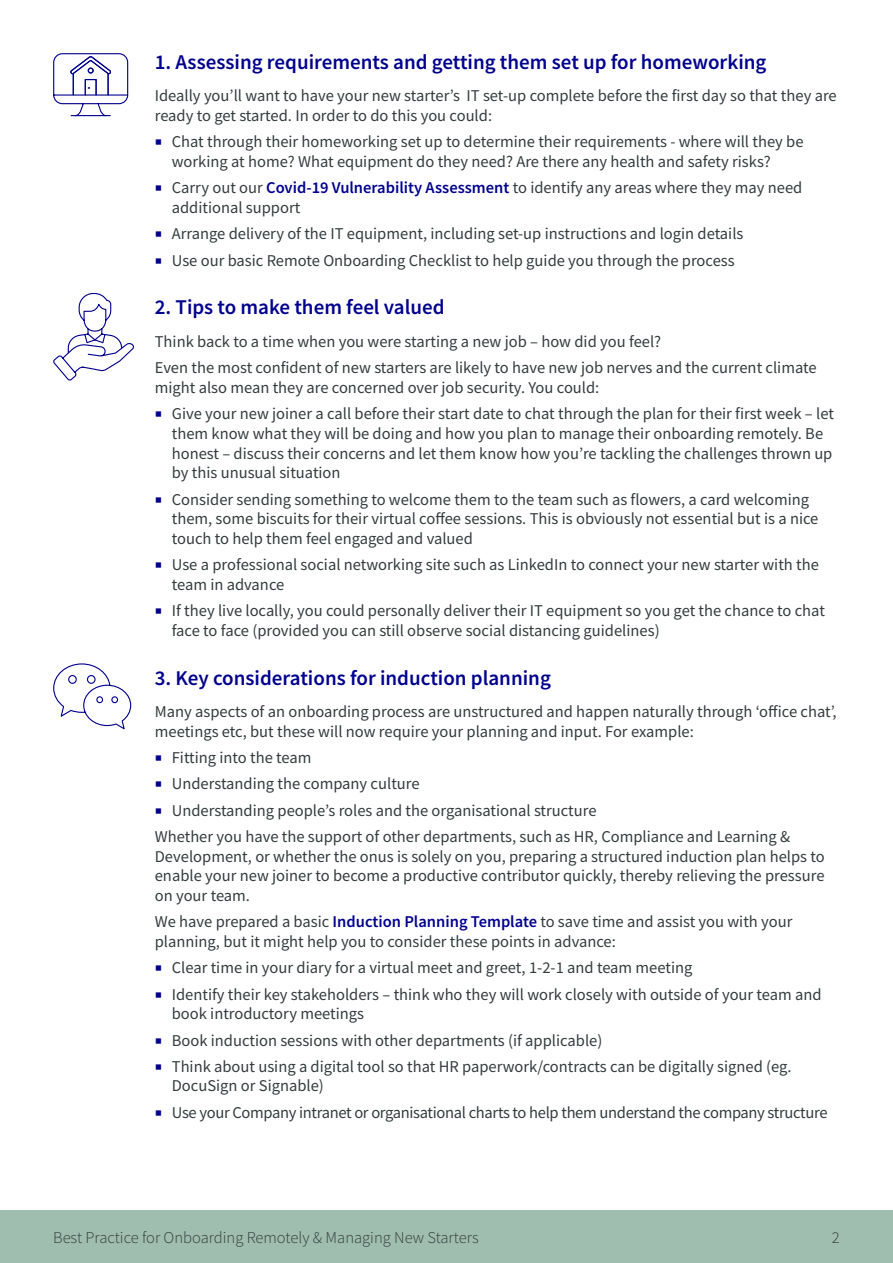
<style>
.page{position:relative;width:893px;height:1263px;background:#fff}
.page>*{position:absolute;margin:0;border:0;box-sizing:border-box;transform-origin:0 0}
.t1{font:600 21px "Source Sans Pro";color:#00008f}
.t2{font:16.5px/19.8px "Source Sans Pro";color:#343c3d}
.t3{font:16.5px "Source Sans Pro";letter-spacing:-.02em;color:#343c3d}
.t4{font:300 16.5px "Source Sans Pro";color:#343c3d}
.s1{color:#00008f}
.s2{font-weight:600;color:#00008f}
</style>
<div class="page">
<div style="left:0;top:1210px;width:893px;height:53px;background:#9fbeaf"></div>
<svg style="left:53px;top:53px;width:76px;height:64px"></svg>
<svg style="left:53px;top:292px;width:81px;height:89px"></svg>
<svg style="left:53px;top:663px;width:79px;height:67px"></svg>
<p class="t1" style="left:155px;top:48px;width:613px">1. Assessing requirements and getting them set up for homeworking</p>
<p class="t2" style="left:155px;top:86px;width:683px">Ideally you’ll want to have your new starter’s IT set-up complete before the first day so that they are ready to get started. In order to do this you could:</p>
<p class="t2" style="left:172px;top:132px;width:633px;text-indent:-17px"><span class="s1">○</span> Chat through their homeworking set up to determine their requirements - where will they be working at home? What equipment do they need? Are there any health and safety risks?</p>
<p class="t2" style="left:172px;top:178px;width:632px;text-indent:-17px"><span class="s1">○</span> Carry out our <span class="s2">Covid-19 Vulnerability Assessment</span> to identify any areas where they may need additional support</p>
<p class="t2" style="left:155px;top:224px;width:590px"><span class="s1">○</span> Arrange delivery of the IT equipment, including set-up instructions and login details</p>
<p class="t2" style="left:155px;top:250px;width:581px"><span class="s1">○</span> Use our basic Remote Onboarding Checklist to help guide you through the process</p>
<p class="t1" style="left:155px;top:293px;width:291px">2. Tips to make them feel valued</p>
<p class="t2" style="left:155px;top:328px;width:663px;line-height:26.2px">Think back to a time when you were starting a new job – how did you feel?<br>Even the most confident of new starters are likely to have new job nerves and the current climate</p>
<p class="t2" style="left:155px;top:377px;width:446px">might also mean they are concerned over job security. You could:</p>
<p class="t2" style="left:172px;top:403px;width:664px;text-indent:-17px"><span class="s1">○</span> Give your new joiner a call before their start date to chat through the plan for their first week – let them know what they will be doing and how you plan to manage their onboarding remotely. Be honest – discuss their concerns and let them know how you’re tackling the challenges thrown up by this unusual situation</p>
<p class="t2" style="left:172px;top:489px;width:648px;text-indent:-17px"><span class="s1">○</span> Consider sending something to welcome them to the team such as flowers, a card welcoming them, some biscuits for their virtual coffee sessions. This is obviously not essential but is a nice touch to help them feel engaged and valued</p>
<p class="t2" style="left:172px;top:555px;width:649px;text-indent:-17px"><span class="s1">○</span> Use a professional social networking site such as LinkedIn to connect your new starter with the team in advance</p>
<p class="t2" style="left:172px;top:601px;width:655px;text-indent:-17px"><span class="s1">○</span> If they live locally, you could personally deliver their IT equipment so you get the chance to chat face to face (provided you can still observe social distancing guidelines)</p>
<p class="t1" style="left:155px;top:664px;width:398px">3. Key considerations for induction planning</p>
<p class="t2" style="left:155px;top:702px;width:683px">Many aspects of an onboarding process are unstructured and happen naturally through ‘office chat’, meetings etc, but these will now require your planning and input. For example:</p>
<p class="t2" style="left:155px;top:748px;width:158px"><span class="s1">○</span> Fitting into the team</p>
<p class="t2" style="left:155px;top:774px;width:266px"><span class="s1">○</span> Understanding the company culture</p>
<p class="t2" style="left:155px;top:797px;width:637px;line-height:26.2px"><span class="s1">○</span> Understanding people’s roles and the organisational structure<br>Whether you have the support of other departments, such as HR, Compliance and Learning &amp;</p>
<p class="t2" style="left:155px;top:846px;width:671px;text-align:justify">Development, or whether the onus is solely on you, preparing a structured induction plan helps to enable your new joiner to become a productive contributor quickly, thereby relieving the pressure on your team.</p>
<p class="t2" style="left:155px;top:912px;width:639px">We have prepared a basic <span class="s2">Induction Planning Template</span> to save time and assist you with your planning, but it might help you to consider these points in advance:</p>
<p class="t2" style="left:155px;top:958px;width:539px"><span class="s1">○</span> Clear time in your diary for a virtual meet and greet, 1-2-1 and team meeting</p>
<p class="t2" style="left:172px;top:984px;width:651px;text-indent:-17px"><span class="s1">○</span> Identify their key stakeholders – think who they will work closely with outside of your team and book introductory meetings</p>
<p class="t2" style="left:155px;top:1030px;width:449px"><span class="s1">○</span> Book induction sessions with other departments (if applicable)</p>
<p class="t2" style="left:172px;top:1056px;width:621px;text-indent:-17px"><span class="s1">○</span> Think about using a digital tool so that HR paperwork/contracts can be digitally signed (eg.<br>DocuSign or Signable)</p>
<p class="t3" style="left:155px;top:1102px;width:674px"><span class="s1">○</span> Use your Company intranet or organisational charts to help them understand the company structure</p>
<p class="t4" style="left:53px;top:1227px;width:427px">Best Practice for Onboarding Remotely &amp; Managing New Starters</p>
<p class="t4" style="left:832px;top:1227px;width:9px">2</p>
</div>
